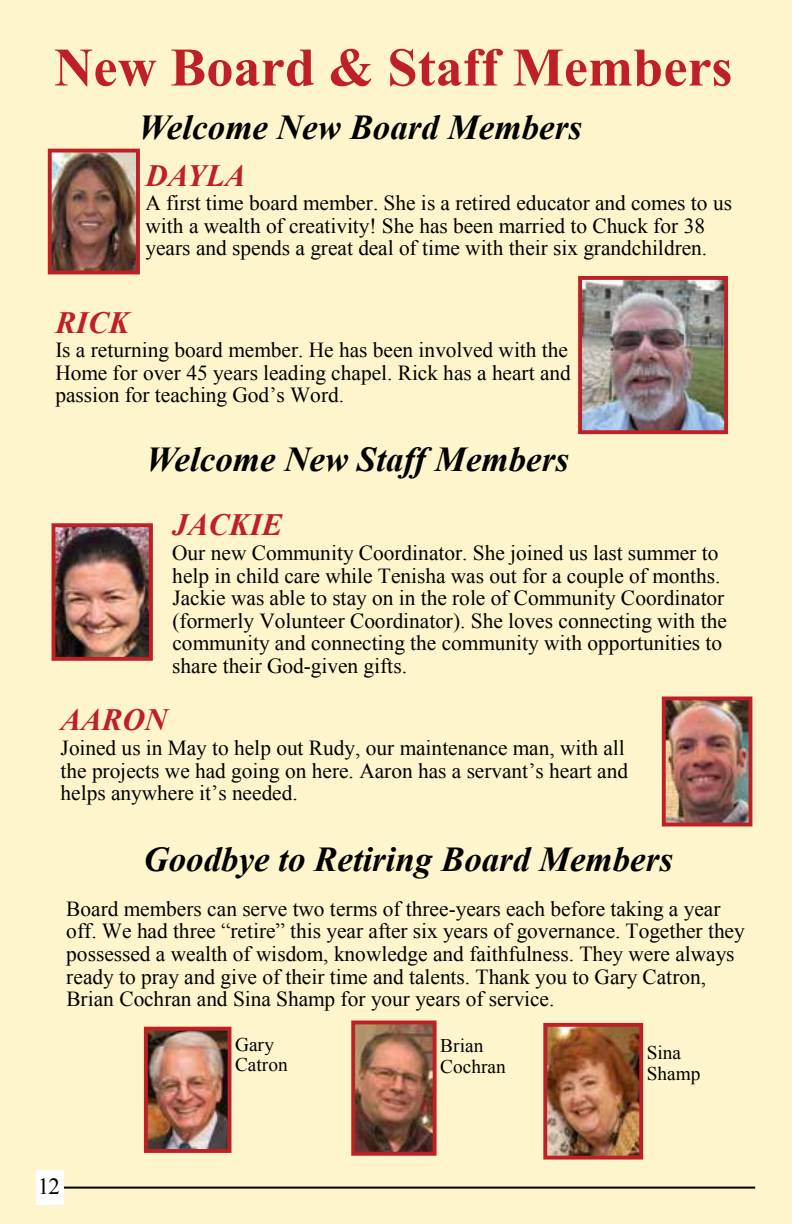
<style>
.page{position:relative;width:792px;height:1224px;background:#fff5cc}
.page>*{position:absolute;margin:0;border:0;box-sizing:border-box;transform-origin:0 0}
.t1{font:700 54.2px "Times New Roman";color:#bf2026}
.t2{font:italic 700 35px "Times New Roman";color:#000}
.t3{font:italic 700 31px "Times New Roman";color:#bf2026}
.t4{font:23px "Times New Roman";color:#000}
.t5{font:21.4px/22.6px "Times New Roman";color:#000}
.t6{font:19.4px/20.4px "Times New Roman";color:#000}
</style>
<div class="page">
<hr style="left:63px;top:1187px;width:692px;height:2px;background:#000">
<div style="left:36px;top:1171px;width:28px;height:34px;background:#fff"></div>
<img style="left:149px;top:1032px;width:77px;height:116px">
<div style="left:144px;top:1027px;width:87px;height:126px;border:4px solid #bf2026"></div>
<img style="left:356px;top:1026px;width:76px;height:125px">
<div style="left:351px;top:1021px;width:86px;height:135px;border:4px solid #bf2026"></div>
<img style="left:548px;top:1028px;width:90px;height:127px">
<div style="left:543px;top:1023px;width:100px;height:137px;border:4px solid #bf2026"></div>
<img style="left:667px;top:702px;width:80px;height:119px">
<div style="left:662px;top:697px;width:90px;height:129px;border:4px solid #bf2026"></div>
<img style="left:57px;top:528px;width:91px;height:128px">
<div style="left:52px;top:523px;width:101px;height:138px;border:4px solid #bf2026"></div>
<img style="left:53px;top:154px;width:82px;height:115px">
<div style="left:48px;top:149px;width:92px;height:125px;border:4px solid #bf2026"></div>
<img style="left:583px;top:281px;width:140px;height:148px">
<div style="left:578px;top:276px;width:150px;height:158px;border:4px solid #bf2026"></div>
<h1 class="t1" style="left:54px;top:30px;width:680px">New Board &amp; Staff Members</h1>
<h2 class="t2" style="left:138px;top:103px;width:445px">Welcome New Board Members</h2>
<h3 class="t3" style="left:145px;top:154px;width:102px">DAYLA</h3>
<p class="t5" style="left:145px;top:192px;width:588px">A first time board member. She is a retired educator and comes to us with a wealth of creativity! She has been married to Chuck for 38 years and spends a great deal of time with their six grandchildren.</p>
<h3 class="t3" style="left:55px;top:301px;width:76px">RICK</h3>
<p class="t5" style="left:55px;top:338px;width:517px">Is a returning board member. He has been involved with the<br>Home for over 45 years leading chapel. Rick has a heart and passion for teaching God’s Word.</p>
<h2 class="t2" style="left:146px;top:435px;width:424px">Welcome New Staff Members</h2>
<h3 class="t3" style="left:172px;top:503px;width:112px">JACKIE</h3>
<p class="t5" style="left:172px;top:541px;width:556px">Our new Community Coordinator. She joined us last summer to help in child care while Tenisha was out for a couple of months.<br>Jackie was able to stay on in the role of Community Coordinator (formerly Volunteer Coordinator). She loves connecting with the community and connecting the community with opportunities to share their God-given gifts.</p>
<h3 class="t3" style="left:60px;top:698px;width:108px">AARON</h3>
<p class="t5" style="left:60px;top:736px;width:569px">Joined us in May to help out Rudy, our maintenance man, with all the projects we had going on here. Aaron has a servant’s heart and helps anywhere it’s needed.</p>
<h2 class="t2" style="left:144px;top:835px;width:531px">Goodbye to Retiring Board Members</h2>
<p class="t5" style="left:66px;top:897px;width:680px">Board members can serve two terms of three-years each before taking a year off. We had three “retire” this year after six years of governance. Together they possessed a wealth of wisdom, knowledge and faithfulness. They were always ready to pray and give of their time and talents. Thank you to Gary Catron, Brian Cochran and Sina Shamp for your years of service.</p>
<p class="t6" style="left:235px;top:1034px;width:54px">Gary<br>Catron</p>
<p class="t6" style="left:440px;top:1035px;width:67px">Brian<br>Cochran</p>
<p class="t6" style="left:647px;top:1042px;width:55px">Sina<br>Shamp</p>
<p class="t4" style="left:38px;top:1171px;width:24px">12</p>
</div>
